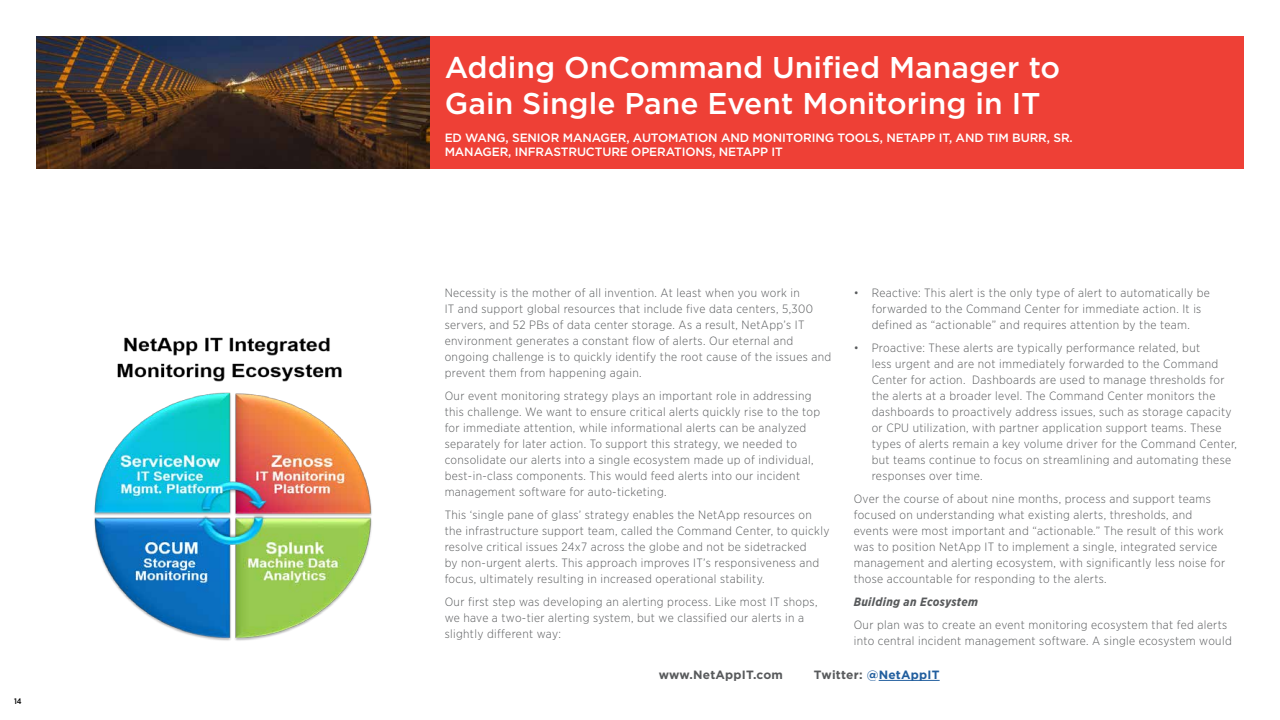
<style>
.page{position:relative;width:1280px;height:720px;background:#fff}
.page>*{position:absolute;margin:0;border:0;box-sizing:border-box;transform-origin:0 0}
.t1{font:500 30px/36px "Gotham";color:#fff}
.t2{font:300 12px/16px "Gotham Narrow";letter-spacing:.03em;color:#585a5c}
.t3{font:500 12px/14px "Gotham";letter-spacing:-.01em;color:#fff}
.t4{font:italic 700 12px "Gotham Narrow";letter-spacing:.03em;color:#585a5c}
.t5{font:700 12px "Gotham";letter-spacing:.02em;color:#215e9e}
.t6{font:700 12px "Gotham";letter-spacing:.02em;color:#585a5c}
.t7{font:500 8px "Gotham Narrow";color:#000}
.s1{color:#585a5c}
</style>
<div class="page">
<div style="left:36px;top:36px;width:1208px;height:132px;background:#ee4036"></div>
<img style="left:36px;top:36px;width:394px;height:132px">
<hr style="left:879px;top:680px;width:61px;height:1px;background:#215e9e">
<img style="left:94px;top:337px;width:278px;height:304px">
<p class="t7" style="left:14px;top:696px;width:9px">14</p>
<h1 class="t1" style="left:445px;top:49px;width:617px">Adding OnCommand Unified Manager to<br>Gain Single Pane Event Monitoring in IT</h1>
<p class="t3" style="left:445px;top:130px;width:630px">ED WANG, SENIOR MANAGER, AUTOMATION AND MONITORING TOOLS, NETAPP IT, AND TIM BURR, SR.<br>MANAGER, INFRASTRUCTURE OPERATIONS, NETAPP IT</p>
<p class="t2" style="left:445px;top:284px;width:388px">Necessity is the mother of all invention. At least when you work in<br>IT and support global resources that include five data centers, 5,300 servers, and 52 PBs of data center storage. As a result, NetApp’s IT environment generates a constant flow of alerts. Our eternal and ongoing challenge is to quickly identify the root cause of the issues and prevent them from happening again.</p>
<p class="t2" style="left:445px;top:387px;width:377px">Our event monitoring strategy plays an important role in addressing this challenge. We want to ensure critical alerts quickly rise to the top for immediate attention, while informational alerts can be analyzed separately for later action. To support this strategy, we needed to consolidate our alerts into a single ecosystem made up of individual, best-in-class components. This would feed alerts into our incident management software for auto-ticketing.</p>
<p class="t2" style="left:445px;top:506px;width:386px">This ‘single pane of glass’ strategy enables the NetApp resources on the infrastructure support team, called the Command Center, to quickly resolve critical issues 24x7 across the globe and not be sidetracked<br>by non-urgent alerts. This approach improves IT’s responsiveness and focus, ultimately resulting in increased operational stability.</p>
<p class="t2" style="left:445px;top:593px;width:374px">Our first step was developing an alerting process. Like most IT shops, we have a two-tier alerting system, but we classified our alerts in a slightly different way:</p>
<p class="t2" style="left:872px;top:284px;width:340px;text-indent:-18px">• Reactive: This alert is the only type of alert to automatically be forwarded to the Command Center for immediate action. It is defined as “actionable” and requires attention by the team.</p>
<p class="t2" style="left:872px;top:339px;width:367px;text-indent:-18px">• Proactive: These alerts are typically performance related, but<br>less urgent and are not immediately forwarded to the Command Center for action. Dashboards are used to manage thresholds for the alerts at a broader level. The Command Center monitors the dashboards to proactively address issues, such as storage capacity or CPU utilization, with partner application support teams. These types of alerts remain a key volume driver for the Command Center, but teams continue to focus on streamlining and automating these responses over time.</p>
<p class="t2" style="left:854px;top:490px;width:373px">Over the course of about nine months, process and support teams focused on understanding what existing alerts, thresholds, and events were most important and “actionable.” The result of this work was to position NetApp IT to implement a single, integrated service management and alerting ecosystem, with significantly less noise for those accountable for responding to the alerts.</p>
<p class="t4" style="left:854px;top:594px;width:126px">Building an Ecosystem</p>
<p class="t2" style="left:854px;top:616px;width:380px">Our plan was to create an event monitoring ecosystem that fed alerts into central incident management software. A single ecosystem would</p>
<p class="t6" style="left:659px;top:667px;width:126px">www.NetAppIT.com</p>
<p class="t5" style="left:814px;top:667px;width:127px"><span class="s1">Twitter:</span> @NetAppIT</p>
</div>
